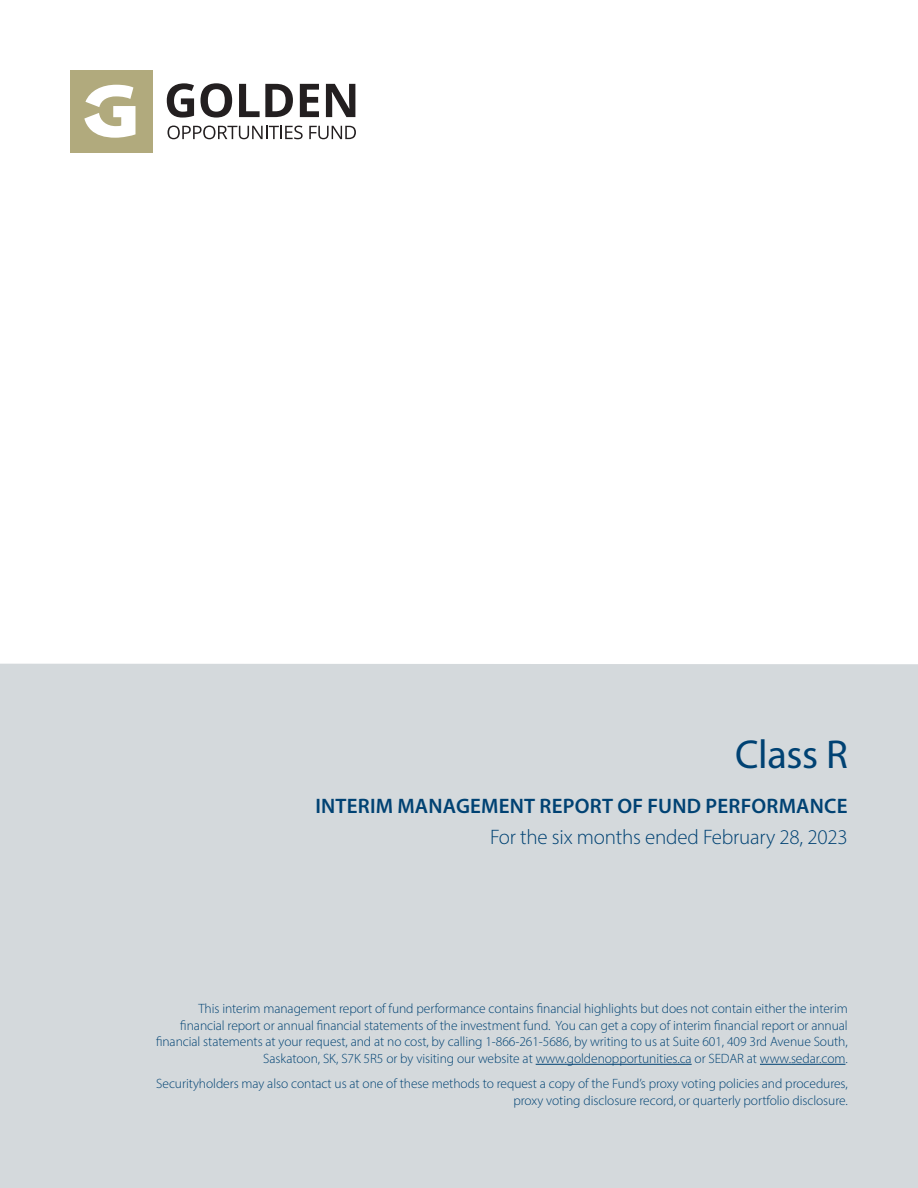
<style>
.page{position:relative;width:918px;height:1188px;background:#fff}
.page>*{position:absolute;margin:0;border:0;box-sizing:border-box;transform-origin:0 0}
.t1{font:40.5px "Myriad Pro";letter-spacing:-.01em;color:#004273}
.t2{font:600 21px "Myriad Pro";letter-spacing:.01em;color:#004273}
.t3{font:300 21px "Myriad Pro";letter-spacing:-.01em;color:#004273}
.t4{font:300 13.5px/16.5px "Myriad Pro";letter-spacing:-.005em;color:#004273;text-align:right}
</style>
<div class="page">
<div style="left:0;top:664px;width:918px;height:524px;background:#d4d9dc"></div>
<div style="left:70px;top:70px;width:83px;height:83px;background:#b1aa7d"></div>
<svg style="left:84px;top:85px;width:52px;height:53px"></svg>
<svg style="left:168px;top:126px;width:135px;height:13px"></svg>
<svg style="left:309px;top:126px;width:47px;height:13px"></svg>
<svg style="left:167px;top:83px;width:27px;height:35px"></svg>
<svg style="left:201px;top:83px;width:31px;height:35px"></svg>
<svg style="left:239px;top:84px;width:54px;height:33px"></svg>
<svg style="left:300px;top:84px;width:19px;height:33px"></svg>
<svg style="left:326px;top:84px;width:29px;height:33px"></svg>
<hr style="left:536px;top:1064px;width:156px;height:1px;background:#004273">
<hr style="left:760px;top:1064px;width:85px;height:1px;background:#004273">
<h1 class="t1" style="left:735px;top:730px;width:114px">Class R</h1>
<h2 class="t2" style="left:315px;top:793px;width:534px">INTERIM MANAGEMENT REPORT OF FUND PERFORMANCE</h2>
<h2 class="t3" style="left:490px;top:825px;width:359px">For the six months ended February 28, 2023</h2>
<p class="t4" style="left:156px;top:1001px;width:693px">This interim management report of fund performance contains financial highlights but does not contain either the interim financial report or annual financial statements of the investment fund. You can get a copy of interim financial report or annual financial statements at your request, and at no cost, by calling 1-866-261-5686, by writing to us at Suite 601, 409 3rd Avenue South, Saskatoon, SK, S7K 5R5 or by visiting our website at www.goldenopportunities.ca or SEDAR at www.sedar.com.</p>
<p class="t4" style="left:156px;top:1075px;width:693px">Securityholders may also contact us at one of these methods to request a copy of the Fund’s proxy voting policies and procedures, proxy voting disclosure record, or quarterly portfolio disclosure.</p>
</div>
